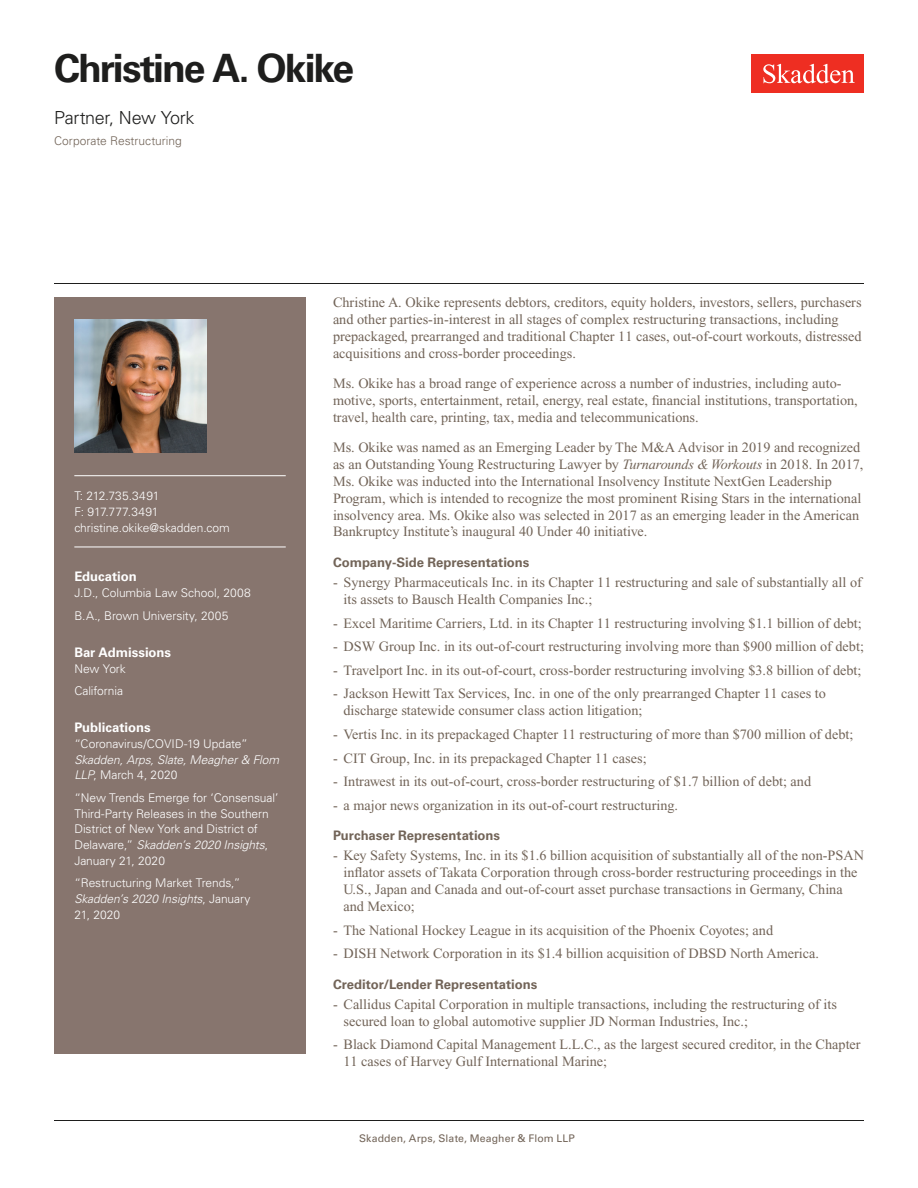
<style>
.page{position:relative;width:918px;height:1188px;background:#fff}
.page>*{position:absolute;margin:0;border:0;box-sizing:border-box;transform-origin:0 0}
.Name{font:700 39px "Univers LT Std";letter-spacing:-.05em;color:#1e1e1d}
.Title_and_Office{font:300 18px "Univers LT Std";letter-spacing:-.02em;color:#1e1e1d}
.Main_Body{font:14.25px/16.8px "Times New Roman PS Std";color:#726458}
.Main_Body_Subhead{font:700 13.2px "Univers LT Std";color:#726458}
.Bar_Admission_Educat{font:700 13.2px "Univers LT Std";letter-spacing:-.005em;color:#fff}
.Sidebar_text{font:300 12px/15.8px "Univers LT Std";letter-spacing:-.005em;color:#fff}
.Email{font:300 12px "Univers LT Std";letter-spacing:-.005em;color:#fff}
.Practice{font:300 12px "Univers LT Std";color:#726458}
.Phone_Number{font:300 12px "Univers LT Std";letter-spacing:.005em;color:#fff}
.Fax_Number{font:300 12px "Univers LT Std";letter-spacing:.015em;color:#fff}
.Folio{font:10.5px "Univers LT Std";letter-spacing:.01em;color:#726458}
.s1{font-style:italic}
.s2{font-weight:700;color:#fff}
</style>
<div class="page">
<div style="left:752px;top:54px;width:112px;height:39px;background:#ee2e22"></div>
<svg style="left:763px;top:64px;width:92px;height:19px"></svg>
<div style="left:54px;top:297px;width:252px;height:756px;background:#87756e"></div>
<hr style="left:74px;top:475px;width:212px;height:1px;background:#fff">
<hr style="left:74px;top:547px;width:212px;height:1px;background:#fff">
<img style="left:74px;top:320px;width:132px;height:132px">
<hr style="left:54px;top:1120px;width:810px;height:1px;background:#1e1e1d">
<hr style="left:54px;top:283px;width:810px;height:1px;background:#1e1e1d">
<h1 class="Name" style="left:54px;top:46px;width:302px">Christine A. Okike</h1>
<h2 class="Title_and_Office" style="left:54px;top:107px;width:142px">Partner, New York</h2>
<h3 class="Practice" style="left:54px;top:134px;width:129px">Corporate Restructuring</h3>
<p class="Phone_Number" style="left:74px;top:489px;width:87px">T: 212.735.3491</p>
<p class="Fax_Number" style="left:74px;top:504px;width:86px">F: 917.777.3491</p>
<p class="Email" style="left:74px;top:520px;width:157px">christine.okike@skadden.com</p>
<p class="Bar_Admission_Educat" style="left:74px;top:569px;width:64px">Education</p>
<p class="Sidebar_text" style="left:74px;top:585px;width:178px">J.D., Columbia Law School, 2008</p>
<p class="Sidebar_text" style="left:74px;top:608px;width:156px">B.A., Brown University, 2005</p>
<p class="Bar_Admission_Educat" style="left:74px;top:644px;width:98px">Bar Admissions</p>
<p class="Sidebar_text" style="left:74px;top:660px;width:53px">New York</p>
<p class="Sidebar_text" style="left:74px;top:683px;width:50px">California</p>
<p class="Bar_Admission_Educat" style="left:74px;top:720px;width:78px">Publications</p>
<p class="Sidebar_text" style="left:74px;top:736px;width:206px">“Coronavirus/COVID-19 Update”<br><span class="s1">Skadden, Arps, Slate, Meagher &amp; Flom<br>LLP</span>, March 4, 2020</p>
<p class="Sidebar_text" style="left:74px;top:790px;width:206px">“New Trends Emerge for ‘Consensual’<br>Third-Party Releases in the Southern<br>District of New York and District of<br>Delaware,” <span class="s1">Skadden’s 2020 Insights</span>,<br>January 21, 2020</p>
<p class="Sidebar_text" style="left:74px;top:875px;width:178px">“Restructuring Market Trends,”<br><span class="s1">Skadden’s 2020 Insights</span>, January<br>21, 2020</p>
<p class="Main_Body" style="left:333px;top:294px;width:530px">Christine A. Okike represents debtors, creditors, equity holders, investors, sellers, purchasers and other parties-in-interest in all stages of complex restructuring transactions, including prepackaged, prearranged and traditional Chapter 11 cases, out-of-court workouts, distressed acquisitions and cross-border proceedings.</p>
<p class="Main_Body" style="left:333px;top:375px;width:526px">Ms. Okike has a broad range of experience across a number of industries, including auto&shy;motive, sports, entertainment, retail, energy, real estate, financial institutions, transportation, travel, health care, printing, tax, media and telecommunications.</p>
<p class="Main_Body" style="left:333px;top:439px;width:532px">Ms. Okike was named as an Emerging Leader by The M&amp;A Advisor in 2019 and recognized as an Outstanding Young Restructuring Lawyer by <span class="s1">Turnarounds &amp; Workouts</span> in 2018. In 2017, Ms. Okike was inducted into the International Insolvency Institute NextGen Leadership Program, which is intended to recognize the most prominent Rising Stars in the international insolvency area. Ms. Okike also was selected in 2017 as an emerging leader in the American Bankruptcy Institute’s inaugural 40 Under 40 initiative.</p>
<p class="Main_Body_Subhead" style="left:333px;top:554px;width:198px">Company-Side Representations</p>
<p class="Main_Body" style="left:344px;top:574px;width:520px;text-indent:-10px">- Synergy Pharmaceuticals Inc. in its Chapter 11 restructuring and sale of substantially all of its assets to Bausch Health Companies Inc.;</p>
<p class="Main_Body" style="left:333px;top:614px;width:530px">- Excel Maritime Carriers, Ltd. in its Chapter 11 restructuring involving $1.1 billion of debt;</p>
<p class="Main_Body" style="left:333px;top:638px;width:533px">- DSW Group Inc. in its out-of-court restructuring involving more than $900 million of debt;</p>
<p class="Main_Body" style="left:333px;top:662px;width:530px">- Travelport Inc. in its out-of-court, cross-border restructuring involving $3.8 billion of debt;</p>
<p class="Main_Body" style="left:344px;top:685px;width:484px;text-indent:-10px">- Jackson Hewitt Tax Services, Inc. in one of the only prearranged Chapter 11 cases to discharge statewide consumer class action litigation;</p>
<p class="Main_Body" style="left:333px;top:726px;width:522px">- Vertis Inc. in its prepackaged Chapter 11 restructuring of more than $700 million of debt;</p>
<p class="Main_Body" style="left:333px;top:749px;width:315px">- CIT Group, Inc. in its prepackaged Chapter 11 cases;</p>
<p class="Main_Body" style="left:333px;top:773px;width:480px">- Intrawest in its out-of-court, cross-border restructuring of $1.7 billion of debt; and</p>
<p class="Main_Body" style="left:333px;top:797px;width:347px">- a major news organization in its out-of-court restructuring.</p>
<p class="Main_Body_Subhead" style="left:333px;top:828px;width:169px">Purchaser Representations</p>
<p class="Main_Body" style="left:344px;top:847px;width:522px;text-indent:-10px">- Key Safety Systems, Inc. in its $1.6 billion acquisition of substantially all of the non-PSAN inflator assets of Takata Corporation through cross-border restructuring proceedings in the U.S., Japan and Canada and out-of-court asset purchase transactions in Germany, China and Mexico;</p>
<p class="Main_Body" style="left:333px;top:922px;width:442px">- The National Hockey League in its acquisition of the Phoenix Coyotes; and</p>
<p class="Main_Body" style="left:333px;top:945px;width:488px">- DISH Network Corporation in its $1.4 billion acquisition of DBSD North America.</p>
<p class="Main_Body_Subhead" style="left:333px;top:976px;width:206px">Creditor/Lender Representations</p>
<p class="Main_Body" style="left:344px;top:996px;width:495px;text-indent:-10px">- Callidus Capital Corporation in multiple transactions, including the restructuring of its secured loan to global automotive supplier JD Norman Industries, Inc.;</p>
<p class="Main_Body" style="left:344px;top:1036px;width:519px;text-indent:-10px">- Black Diamond Capital Management L.L.C., as the largest secured creditor, in the Chapter<br>11 cases of Harvey Gulf International Marine;</p>
<p class="Folio" style="left:343px;top:1132px;width:233px"><span class="s2">1</span> Skadden, Arps, Slate, Meagher &amp; Flom LLP</p>
</div>
